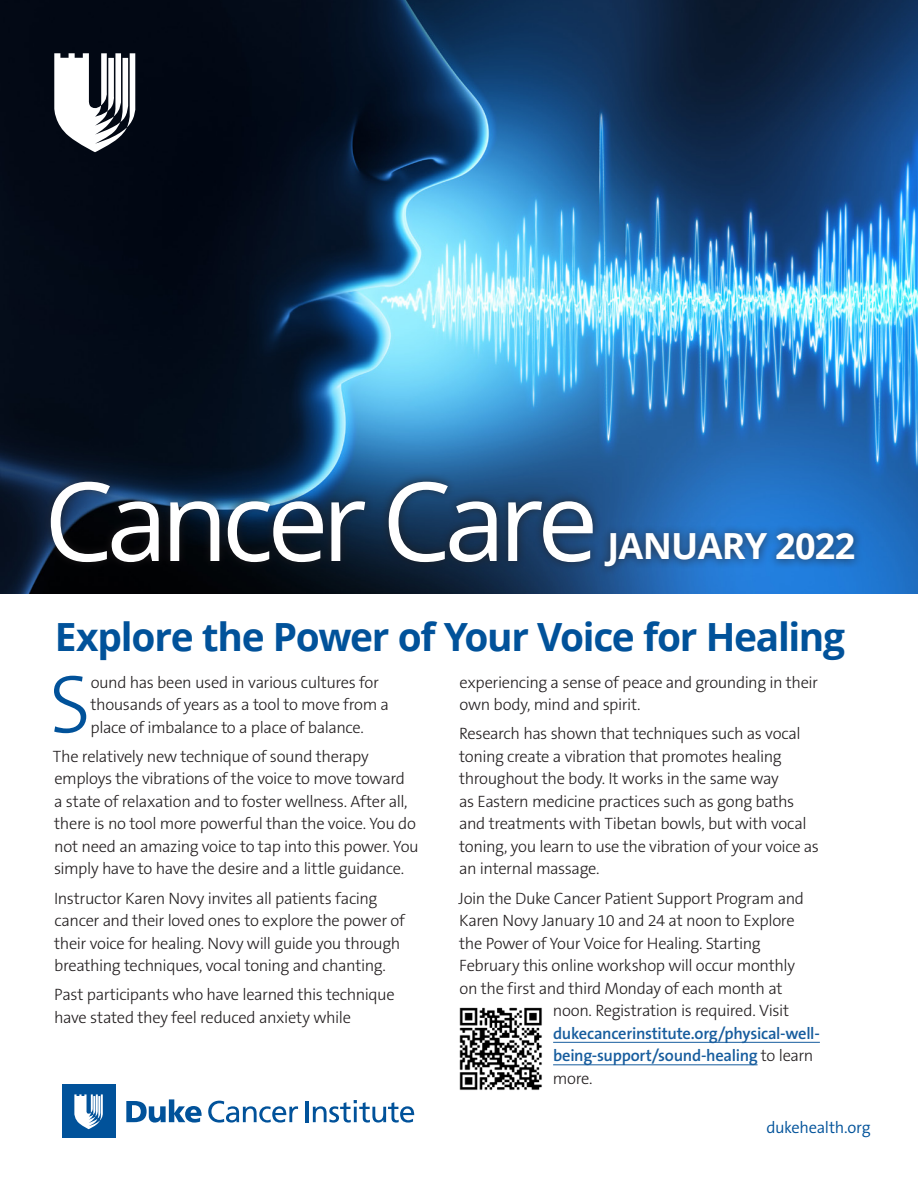
<style>
.page{position:relative;width:918px;height:1188px;background:#fff}
.page>*{position:absolute;margin:0;border:0;box-sizing:border-box;transform-origin:0 0}
.t1{font:109.5px "Open Sans";letter-spacing:-.06em;color:#fff}
.Cancer_Newsletter_Bo{font:300 83.1px "The Sans B W3";color:#01529a}
.t2{font:700 38.85px "Open Sans";letter-spacing:-.035em;color:#01529a}
.t3{font:700 36px "Open Sans";letter-spacing:-.02em;color:#fff}
.Cancer_Newsletter_Bo-2{font:300 16.5px/22.5px "The Sans B W3";letter-spacing:-.025em;color:#231f20}
.Cancer_Newsletter_Bo-3{font:600 16.5px "The Sans B W6";letter-spacing:-.02em;color:#175d9e}
.t4{font:300 16.5px "The Sans B W4";letter-spacing:-.02em;color:#01529a}
.s1{font-family:"The Sans B W3";font-weight:300;color:#231f20}
</style>
<div class="page">
<img style="left:0;top:0;width:918px;height:594px">
<svg style="left:126px;top:1099px;width:76px;height:24px"></svg>
<svg style="left:208px;top:1101px;width:90px;height:22px"></svg>
<hr style="left:305px;top:1101px;width:3px;height:21px;background:#01529a">
<svg style="left:313px;top:1100px;width:101px;height:23px"></svg>
<div style="left:62px;top:1084px;width:53px;height:54px;background:#01529a"></div>
<svg style="left:74px;top:1094px;width:29px;height:35px"></svg>
<svg style="left:54px;top:53px;width:82px;height:99px"></svg>
<div style="left:42px;top:472px;width:560px;height:100px;background:#231f20;opacity:.75"></div>
<div style="left:595px;top:524px;width:269px;height:52px;background:#231f20;opacity:.75"></div>
<hr style="left:553px;top:1042px;width:267px;height:1px;background:#175d9e">
<hr style="left:553px;top:1064px;width:205px;height:1px;background:#175d9e">
<img style="left:459px;top:1007px;width:83px;height:83px">
<p class="t1" style="left:44px;top:446px;width:556px">Cancer Care</p>
<p class="t3" style="left:607px;top:521px;width:249px">JANUARY 2022</p>
<p class="t2" style="left:55px;top:609px;width:792px">Explore the Power of Your Voice for Healing</p>
<p class="Cancer_Newsletter_Bo-2" style="left:459px;top:671px;width:360px">experiencing a sense of peace and grounding in their own body, mind and spirit.</p>
<p class="Cancer_Newsletter_Bo-2" style="left:459px;top:723px;width:361px">Research has shown that techniques such as vocal toning create a vibration that promotes healing throughout the body. It works in the same way<br>as Eastern medicine practices such as gong baths and treatments with Tibetan bowls, but with vocal toning, you learn to use the vibration of your voice as an internal massage.</p>
<p class="Cancer_Newsletter_Bo-2" style="left:459px;top:887px;width:347px">Join the Duke Cancer Patient Support Program and</p>
<p class="Cancer_Newsletter_Bo-2" style="left:459px;top:909px;width:337px">Karen Novy January 10 and 24 at noon to Explore</p>
<p class="Cancer_Newsletter_Bo-2" style="left:459px;top:932px;width:303px">the Power of Your Voice for Healing. Starting</p>
<p class="Cancer_Newsletter_Bo-2" style="left:459px;top:954px;width:337px">February this online workshop will occur monthly</p>
<p class="Cancer_Newsletter_Bo-2" style="left:459px;top:977px;width:325px">on the first and third Monday of each month at</p>
<p class="Cancer_Newsletter_Bo-2" style="left:553px;top:999px;width:238px">noon. Registration is required. Visit</p>
<p class="Cancer_Newsletter_Bo-3" style="left:553px;top:1022px;width:268px">dukecancerinstitute.org/physical-well-</p>
<p class="Cancer_Newsletter_Bo-3" style="left:553px;top:1045px;width:262px">being-support/sound-healing <span class="s1">to learn</span></p>
<p class="Cancer_Newsletter_Bo-2" style="left:553px;top:1067px;width:41px">more.</p>
<p class="Cancer_Newsletter_Bo" style="left:49px;top:651px;width:43px">S</p>
<p class="Cancer_Newsletter_Bo-2" style="left:90px;top:671px;width:300px">ound has been used in various cultures for thousands of years as a tool to move from a place of imbalance to a place of balance.</p>
<p class="Cancer_Newsletter_Bo-2" style="left:53px;top:745px;width:367px">The relatively new technique of sound therapy employs the vibrations of the voice to move toward<br>a state of relaxation and to foster wellness. After all, there is no tool more powerful than the voice. You do not need an amazing voice to tap into this power. You simply have to have the desire and a little guidance.</p>
<p class="Cancer_Newsletter_Bo-2" style="left:54px;top:887px;width:352px">Instructor Karen Novy invites all patients facing cancer and their loved ones to explore the power of their voice for healing. Novy will guide you through breathing techniques, vocal toning and chanting.</p>
<p class="Cancer_Newsletter_Bo-2" style="left:54px;top:984px;width:342px">Past participants who have learned this technique have stated they feel reduced anxiety while</p>
<p class="t4" style="left:766px;top:1117px;width:106px">dukehealth.org</p>
</div>
